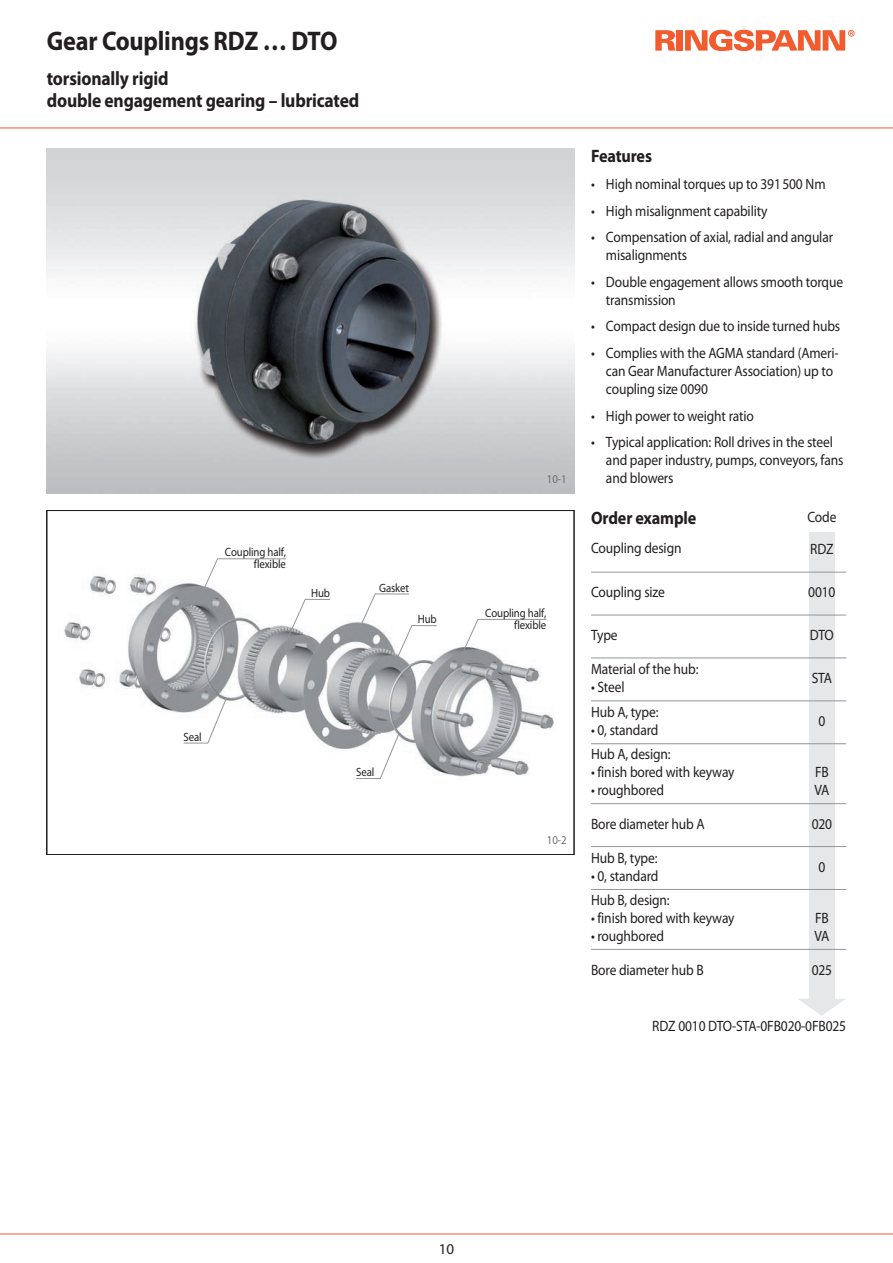
<style>
.page{position:relative;width:893px;height:1263px;background:#fff}
.page>*{position:absolute;margin:0;border:0;box-sizing:border-box;transform-origin:0 0}
.t1{font:700 27px "Myriad Pro";letter-spacing:-.01em;color:#231f20;scale:.9 1}
.t2{font:700 19.5px/22.2px "Myriad Pro";letter-spacing:-.01em;color:#231f20;scale:.9 1}
.t3{font:700 18px "Myriad Pro";letter-spacing:-.01em;color:#231f20;scale:.9 1}
.t4{font:15px/18px "Myriad Pro";letter-spacing:-.01em;color:#231f20;scale:.9 1}
.t5{font:15px "Myriad Pro";letter-spacing:-.01em;color:#231f20}
.t6{font:12px/12px "Myriad Pro";letter-spacing:-.01em;color:#231f20;text-align:right;scale:.9 1}
.t7{font:12px "Myriad Pro";color:#6c6d70;scale:.9 1}
</style>
<div class="page">
<img style="left:64px;top:574px;width:490px;height:203px">
<div style="left:47px;top:510px;width:527px;height:345px;border:2px solid #231f20"></div>
<svg style="left:675px;top:30px;width:2px;height:21px"></svg>
<svg style="left:655px;top:30px;width:20px;height:21px"></svg>
<div style="left:677px;top:30px;width:6px;height:21px;background:#f15b2e"></div>
<svg style="left:685px;top:30px;width:170px;height:21px"></svg>
<hr style="left:0;top:128px;width:893px;height:1px;background:#f15b2e">
<hr style="left:0;top:1233px;width:893px;height:1px;background:#f15b2e">
<img style="left:47px;top:149px;width:527px;height:344px">
<div style="left:809px;top:532px;width:25px;height:469px;background:#e6e7e9"></div>
<svg style="left:798px;top:999px;width:47px;height:17px"></svg>
<hr style="left:591px;top:572px;width:255px;height:1px;background:#939598">
<hr style="left:591px;top:615px;width:255px;height:1px;background:#939598">
<hr style="left:591px;top:658px;width:255px;height:1px;background:#939598">
<hr style="left:591px;top:701px;width:255px;height:1px;background:#939598">
<hr style="left:591px;top:743px;width:255px;height:1px;background:#939598">
<hr style="left:591px;top:803px;width:255px;height:1px;background:#939598">
<hr style="left:591px;top:846px;width:255px;height:1px;background:#939598">
<hr style="left:591px;top:889px;width:255px;height:1px;background:#939598">
<hr style="left:591px;top:949px;width:255px;height:1px;background:#939598">
<svg style="left:200px;top:558px;width:131px;height:80px"></svg>
<svg style="left:357px;top:593px;width:80px;height:71px"></svg>
<svg style="left:460px;top:619px;width:87px;height:39px"></svg>
<svg style="left:183px;top:697px;width:44px;height:47px"></svg>
<svg style="left:355px;top:733px;width:45px;height:46px"></svg>
<h1 class="t1" style="left:47px;top:31px;width:324px">Gear Couplings RDZ … DTO</h1>
<h2 class="t2" style="left:47px;top:69px;width:349px">torsionally rigid<br>double engagement gearing – lubricated</h2>
<p class="t6" style="left:225px;top:547px;width:69px">Coupling half, flexible</p>
<p class="t6" style="left:311px;top:588px;width:23px">Hub</p>
<p class="t6" style="left:379px;top:582px;width:35px">Gasket</p>
<p class="t6" style="left:418px;top:614px;width:23px">Hub</p>
<p class="t6" style="left:184px;top:731px;width:22px">Seal</p>
<p class="t6" style="left:356px;top:767px;width:22px">Seal</p>
<p class="t7" style="left:547px;top:474px;width:23px">10-1</p>
<p class="t6" style="left:485px;top:608px;width:69px">Coupling half, flexible</p>
<p class="t7" style="left:547px;top:836px;width:23px">10-2</p>
<p class="t3" style="left:591px;top:150px;width:69px">Features</p>
<p class="t4" style="left:591px;top:176px;width:262px">• High nominal torques up to 391 500 Nm</p>
<p class="t4" style="left:591px;top:203px;width:198px">• High misalignment capability</p>
<p class="t4" style="left:606px;top:229px;width:254px;text-indent:-15px">• Compensation of axial, radial and angular misalignments</p>
<p class="t4" style="left:606px;top:274px;width:265px;text-indent:-15px">• Double engagement allows smooth torque transmission</p>
<p class="t4" style="left:591px;top:319px;width:278px">• Compact design due to inside turned hubs</p>
<p class="t4" style="left:606px;top:345px;width:260px;text-indent:-15px">• Complies with the AGMA standard (Ameri&shy;can Gear Manufacturer Association) up to coupling size 0090</p>
<p class="t4" style="left:591px;top:408px;width:182px">• High power to weight ratio</p>
<p class="t4" style="left:606px;top:434px;width:265px;text-indent:-15px">• Typical application: Roll drives in the steel and paper industry, pumps, conveyors, fans and blowers</p>
<p class="t3" style="left:591px;top:511px;width:119px">Order example</p>
<p class="t4" style="left:807px;top:509px;width:34px">Code</p>
<p class="t4" style="left:591px;top:540px;width:102px">Coupling design</p>
<p class="t4" style="left:810px;top:542px;width:28px">RDZ</p>
<p class="t4" style="left:591px;top:584px;width:83px">Coupling size</p>
<p class="t4" style="left:808px;top:584px;width:32px">0010</p>
<p class="t4" style="left:591px;top:627px;width:31px">Type</p>
<p class="t4" style="left:810px;top:627px;width:28px">DTO</p>
<p class="t4" style="left:591px;top:661px;width:121px">Material of the hub:</p>
<p class="t4" style="left:591px;top:679px;width:39px">• Steel</p>
<p class="t4" style="left:812px;top:670px;width:24px">STA</p>
<p class="t4" style="left:591px;top:704px;width:76px">Hub A, type:</p>
<p class="t4" style="left:591px;top:722px;width:76px">• 0, standard</p>
<p class="t4" style="left:591px;top:747px;width:90px">Hub A, design:</p>
<p class="t4" style="left:591px;top:765px;width:161px">• finish bored with keyway</p>
<p class="t4" style="left:591px;top:783px;width:83px">• roughbored</p>
<p class="t4" style="left:818px;top:713px;width:9px">0</p>
<p class="t4" style="left:814px;top:765px;width:18px">FB<br>VA</p>
<p class="t4" style="left:591px;top:816px;width:128px">Bore diameter hub A</p>
<p class="t4" style="left:812px;top:816px;width:24px">020</p>
<p class="t4" style="left:591px;top:850px;width:75px">Hub B, type:</p>
<p class="t4" style="left:591px;top:868px;width:76px">• 0, standard</p>
<p class="t4" style="left:818px;top:859px;width:9px">0</p>
<p class="t4" style="left:591px;top:892px;width:89px">Hub B, design:</p>
<p class="t4" style="left:591px;top:910px;width:161px">• finish bored with keyway</p>
<p class="t4" style="left:591px;top:928px;width:83px">• roughbored</p>
<p class="t4" style="left:814px;top:910px;width:18px">FB<br>VA</p>
<p class="t4" style="left:591px;top:962px;width:127px">Bore diameter hub B</p>
<p class="t4" style="left:812px;top:962px;width:24px">025</p>
<p class="t4" style="left:652px;top:1018px;width:217px">RDZ 0010 DTO-STA-0FB020-0FB025</p>
<p class="t5" style="left:439px;top:1244px;width:17px">10</p>
</div>
